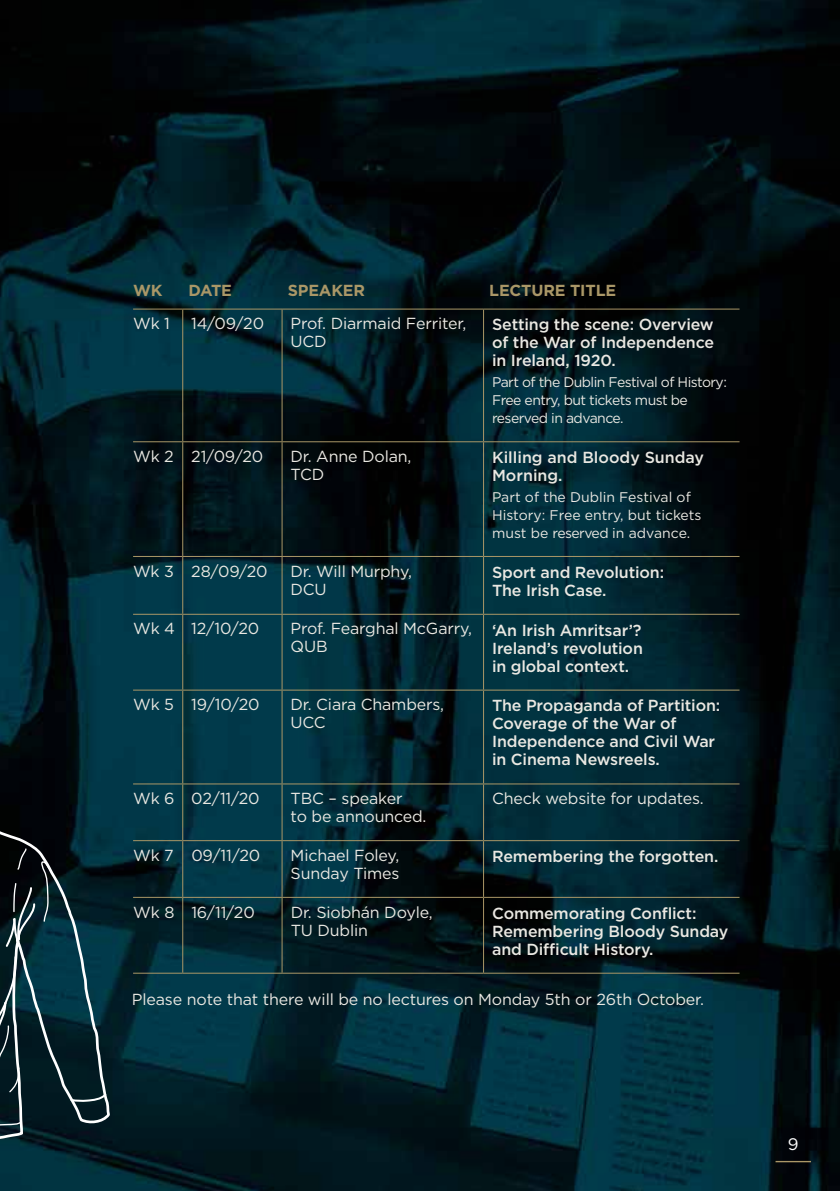
<style>
.page{position:relative;width:840px;height:1191px;background:#fff}
.page>*{position:absolute;margin:0;border:0;box-sizing:border-box;transform-origin:0 0}
.t1{font:16.6px "Gotham";color:#fff}
.t2{font:500 16px/18px "Gotham";letter-spacing:-.01em;color:#eae8e2}
.t3{font:16px/18px "Gotham";letter-spacing:-.01em;color:#eae8e2}
.t4{font:700 16px "Gotham";letter-spacing:-.01em;color:#aa9767}
.t5{font:14px/18px "Gotham";letter-spacing:-.04em;color:#eae8e2}
.t6{font:14px/18px "Gotham";color:#eae8e2}
</style>
<div class="page">
<img style="left:0;top:0;width:839px;height:1191px">
<hr style="left:775px;top:1160px;width:35px;height:2px;background:#aa9767">
<svg style="left:0;top:786px;width:110px;height:357px;background:#132d35"></svg>
<hr style="left:133px;top:308px;width:50px;height:1px;background:#aa9767">
<hr style="left:183px;top:308px;width:99px;height:1px;background:#aa9767">
<hr style="left:182px;top:309px;width:1px;height:132px;background:#aa9767">
<hr style="left:282px;top:308px;width:201px;height:1px;background:#aa9767">
<hr style="left:281px;top:309px;width:1px;height:132px;background:#aa9767">
<hr style="left:483px;top:308px;width:256px;height:1px;background:#aa9767">
<hr style="left:483px;top:309px;width:1px;height:132px;background:#aa9767">
<hr style="left:133px;top:441px;width:50px;height:1px;background:#aa9767">
<hr style="left:183px;top:441px;width:99px;height:1px;background:#aa9767">
<hr style="left:182px;top:442px;width:1px;height:114px;background:#aa9767">
<hr style="left:282px;top:441px;width:201px;height:1px;background:#aa9767">
<hr style="left:281px;top:442px;width:1px;height:114px;background:#aa9767">
<hr style="left:483px;top:441px;width:256px;height:1px;background:#aa9767">
<hr style="left:483px;top:442px;width:1px;height:114px;background:#aa9767">
<hr style="left:133px;top:556px;width:50px;height:1px;background:#aa9767">
<hr style="left:183px;top:556px;width:99px;height:1px;background:#aa9767">
<hr style="left:182px;top:557px;width:1px;height:57px;background:#aa9767">
<hr style="left:282px;top:556px;width:201px;height:1px;background:#aa9767">
<hr style="left:281px;top:557px;width:1px;height:57px;background:#aa9767">
<hr style="left:483px;top:556px;width:256px;height:1px;background:#aa9767">
<hr style="left:483px;top:557px;width:1px;height:57px;background:#aa9767">
<hr style="left:133px;top:614px;width:50px;height:1px;background:#aa9767">
<hr style="left:183px;top:614px;width:99px;height:1px;background:#aa9767">
<hr style="left:182px;top:615px;width:1px;height:74px;background:#aa9767">
<hr style="left:282px;top:614px;width:201px;height:1px;background:#aa9767">
<hr style="left:281px;top:615px;width:1px;height:74px;background:#aa9767">
<hr style="left:483px;top:614px;width:256px;height:1px;background:#aa9767">
<hr style="left:483px;top:615px;width:1px;height:74px;background:#aa9767">
<hr style="left:133px;top:689px;width:50px;height:1px;background:#aa9767">
<hr style="left:183px;top:689px;width:99px;height:1px;background:#aa9767">
<hr style="left:182px;top:690px;width:1px;height:93px;background:#aa9767">
<hr style="left:282px;top:689px;width:201px;height:1px;background:#aa9767">
<hr style="left:281px;top:690px;width:1px;height:93px;background:#aa9767">
<hr style="left:483px;top:689px;width:256px;height:1px;background:#aa9767">
<hr style="left:483px;top:690px;width:1px;height:93px;background:#aa9767">
<hr style="left:133px;top:783px;width:50px;height:1px;background:#aa9767">
<hr style="left:183px;top:783px;width:99px;height:1px;background:#aa9767">
<hr style="left:182px;top:784px;width:1px;height:56px;background:#aa9767">
<hr style="left:282px;top:783px;width:201px;height:1px;background:#aa9767">
<hr style="left:281px;top:784px;width:1px;height:56px;background:#aa9767">
<hr style="left:483px;top:783px;width:256px;height:1px;background:#aa9767">
<hr style="left:483px;top:784px;width:1px;height:56px;background:#aa9767">
<hr style="left:133px;top:840px;width:50px;height:1px;background:#aa9767">
<hr style="left:183px;top:840px;width:99px;height:1px;background:#aa9767">
<hr style="left:182px;top:841px;width:1px;height:56px;background:#aa9767">
<hr style="left:282px;top:840px;width:201px;height:1px;background:#aa9767">
<hr style="left:281px;top:841px;width:1px;height:56px;background:#aa9767">
<hr style="left:483px;top:840px;width:256px;height:1px;background:#aa9767">
<hr style="left:483px;top:841px;width:1px;height:56px;background:#aa9767">
<hr style="left:133px;top:897px;width:50px;height:1px;background:#aa9767">
<hr style="left:183px;top:897px;width:99px;height:1px;background:#aa9767">
<hr style="left:182px;top:898px;width:1px;height:74px;background:#aa9767">
<hr style="left:282px;top:897px;width:201px;height:1px;background:#aa9767">
<hr style="left:281px;top:898px;width:1px;height:74px;background:#aa9767">
<hr style="left:483px;top:897px;width:256px;height:1px;background:#aa9767">
<hr style="left:483px;top:898px;width:1px;height:74px;background:#aa9767">
<hr style="left:133px;top:972px;width:50px;height:1px;background:#aa9767">
<hr style="left:183px;top:972px;width:99px;height:1px;background:#aa9767">
<hr style="left:282px;top:972px;width:201px;height:1px;background:#aa9767">
<hr style="left:483px;top:972px;width:256px;height:1px;background:#aa9767">
<p class="t4" style="left:133px;top:280px;width:31px">WK</p>
<p class="t4" style="left:188px;top:280px;width:45px">DATE</p>
<p class="t4" style="left:287px;top:280px;width:79px">SPEAKER</p>
<p class="t4" style="left:489px;top:280px;width:128px">LECTURE TITLE</p>
<p class="t3" style="left:133px;top:314px;width:38px">Wk 1</p>
<p class="t3" style="left:191px;top:314px;width:74px">14/09/20</p>
<p class="t3" style="left:290px;top:314px;width:177px">Prof. Diarmaid Ferriter,<br>UCD</p>
<p class="t2" style="left:492px;top:315px;width:223px;text-align:justify">Setting the scene: Overview of the War of Independence in Ireland, 1920.</p>
<p class="t5" style="left:492px;top:373px;width:236px">Part of the Dublin Festival of History:<br>Free entry, but tickets must be reserved in advance.</p>
<p class="t3" style="left:133px;top:447px;width:132px">Wk 2 21/09/20</p>
<p class="t3" style="left:290px;top:447px;width:122px">Dr. Anne Dolan,<br>TCD</p>
<p class="t2" style="left:492px;top:448px;width:213px">Killing and Bloody Sunday<br>Morning.</p>
<p class="t6" style="left:492px;top:488px;width:211px">Part of the Dublin Festival of<br>History: Free entry, but tickets must be reserved in advance.</p>
<p class="t3" style="left:133px;top:562px;width:136px">Wk 3 28/09/20</p>
<p class="t3" style="left:290px;top:562px;width:123px">Dr. Will Murphy,<br>DCU</p>
<p class="t2" style="left:492px;top:563px;width:173px">Sport and Revolution:<br>The Irish Case.</p>
<p class="t3" style="left:133px;top:619px;width:128px">Wk 4 12/10/20</p>
<p class="t3" style="left:290px;top:619px;width:183px">Prof. Fearghal McGarry,<br>QUB</p>
<p class="t2" style="left:492px;top:621px;width:152px;text-align:justify">‘An Irish Amritsar’?<br>Ireland’s revolution in global context.</p>
<p class="t3" style="left:133px;top:695px;width:128px">Wk 5 19/10/20</p>
<p class="t3" style="left:290px;top:695px;width:155px">Dr. Ciara Chambers,<br>UCC</p>
<p class="t2" style="left:492px;top:696px;width:229px">The Propaganda of Partition:<br>Coverage of the War of<br>Independence and Civil War in Cinema Newsreels.</p>
<p class="t3" style="left:133px;top:789px;width:128px">Wk 6 02/11/20</p>
<p class="t3" style="left:290px;top:789px;width:137px">TBC – speaker<br>to be announced.</p>
<p class="t3" style="left:492px;top:789px;width:213px">Check website for updates.</p>
<p class="t3" style="left:133px;top:846px;width:128px">Wk 7 09/11/20</p>
<p class="t3" style="left:290px;top:846px;width:110px">Michael Foley,<br>Sunday Times</p>
<p class="t2" style="left:492px;top:847px;width:227px">Remembering the forgotten.</p>
<p class="t3" style="left:133px;top:902px;width:123px">Wk 8 16/11/20</p>
<p class="t3" style="left:290px;top:902px;width:143px">Dr. Siobhán Doyle,<br>TU Dublin</p>
<p class="t2" style="left:492px;top:903px;width:237px">Commemorating Conflict:<br>Remembering Bloody Sunday and Difficult History.</p>
<p class="t3" style="left:132px;top:990px;width:573px">Please note that there will be no lectures on Monday 5th or 26th October.</p>
<p class="t1" style="left:787px;top:1134px;width:12px">9</p>
</div>
